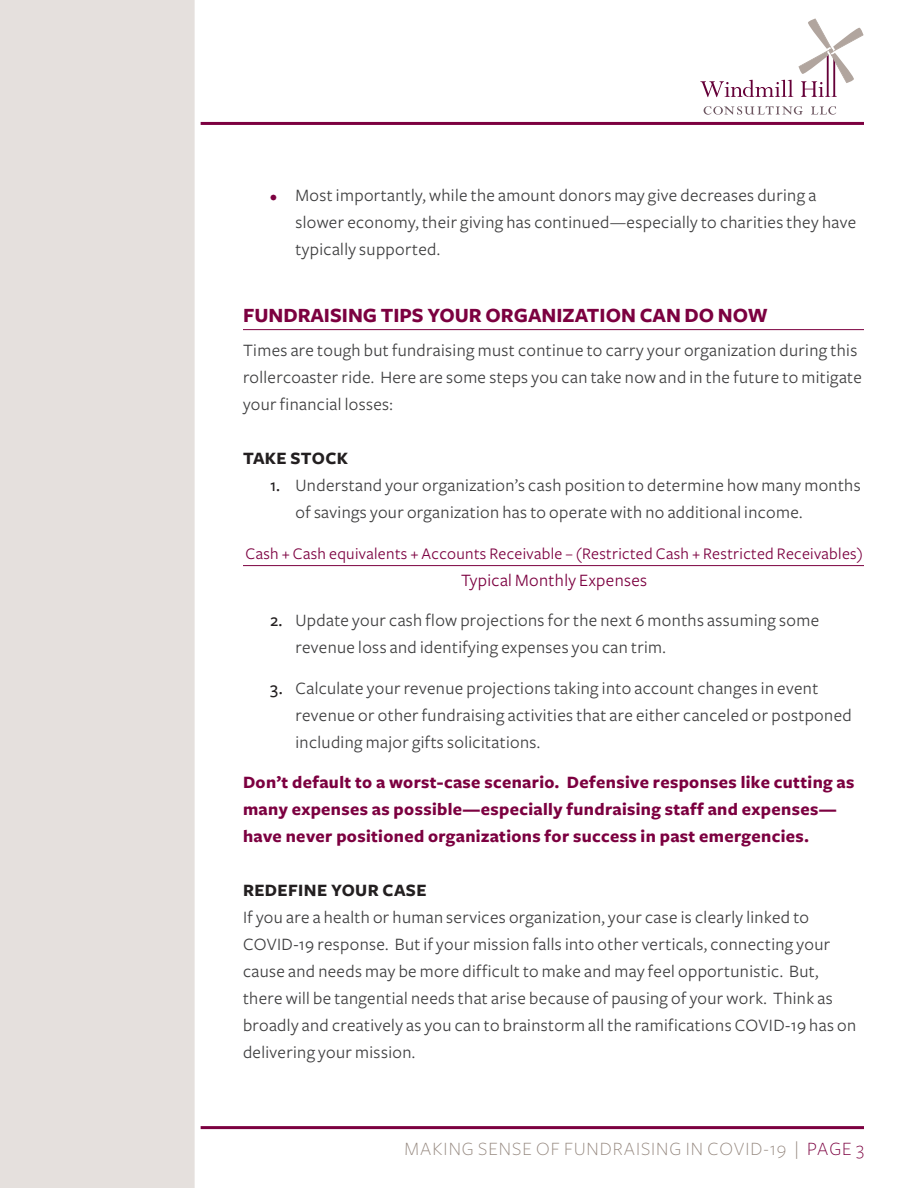
<style>
.page{position:relative;width:918px;height:1188px;background:#fff}
.page>*{position:absolute;margin:0;border:0;box-sizing:border-box;transform-origin:0 0}
.t1{font:700 21px "Freight Sans";color:#7c0040}
.t2{font:300 19.5px "Freight Sans";letter-spacing:.05em;color:#968980}
.Bullet{font:18px/27px "Freight Sans";letter-spacing:.02em;color:#3e3e3f}
.t3{font:700 18px/27px "Freight Sans";letter-spacing:.02em;color:#7c0040}
.Header_2{font:700 18px "Freight Sans";letter-spacing:.02em;color:#231f20}
.Bullet-2{font:18px "Freight Sans";letter-spacing:.02em;color:#7c0040}
.Bullet-3{font:16.8px "Freight Sans";letter-spacing:.02em;color:#7c0040}
.s1{font-size:15px;color:#7c0040}
.s2{font-weight:500;color:#231f20}
.s3{color:#7c0040}
</style>
<div class="page">
<hr style="left:54px;top:1126px;width:810px;height:3px;background:#7c0040">
<hr style="left:54px;top:122px;width:810px;height:3px;background:#7c0040">
<div style="left:0;top:0;width:201px;height:1188px;background:#e5e0dd"></div>
<svg style="left:700px;top:80px;width:93px;height:17px"></svg>
<svg style="left:704px;top:106px;width:99px;height:9px"></svg>
<svg style="left:811px;top:106px;width:25px;height:9px"></svg>
<svg style="left:799px;top:19px;width:65px;height:78px"></svg>
<hr style="left:243px;top:329px;width:621px;height:1px;background:#7c0040">
<hr style="left:243px;top:565px;width:621px;height:1px;background:#7c0040">
<p class="Bullet" style="left:296px;top:182px;width:562px;text-indent:-26px"><span class="s1">•</span> Most importantly, while the amount donors may give decreases during a slower economy, their giving has continued—especially to charities they have typically supported.</p>
<p class="t1" style="left:243px;top:304px;width:526px">FUNDRAISING TIPS YOUR ORGANIZATION CAN DO NOW</p>
<p class="Bullet" style="left:243px;top:337px;width:620px">Times are tough but fundraising must continue to carry your organization during this rollercoaster ride. Here are some steps you can take now and in the future to mitigate your financial losses:</p>
<p class="Header_2" style="left:243px;top:449px;width:107px">TAKE STOCK</p>
<p class="Bullet" style="left:296px;top:472px;width:567px;text-indent:-26px"><span class="s2">1.</span> Understand your organization’s cash position to determine how many months of savings your organization has to operate with no additional income.</p>
<p class="Bullet-3" style="left:246px;top:544px;width:619px">Cash + Cash equivalents + Accounts Receivable – (Restricted Cash + Restricted Receivables)</p>
<p class="Bullet-2" style="left:461px;top:570px;width:187px">Typical Monthly Expenses</p>
<p class="Bullet" style="left:296px;top:607px;width:525px;text-indent:-26px"><span class="s2">2.</span> Update your cash flow projections for the next 6 months assuming some revenue loss and identifying expenses you can trim.</p>
<p class="Bullet" style="left:296px;top:675px;width:558px;text-indent:-26px"><span class="s2">3.</span> Calculate your revenue projections taking into account changes in event revenue or other fundraising activities that are either canceled or postponed including major gifts solicitations.</p>
<p class="t3" style="left:243px;top:770px;width:613px">Don’t default to a worst-case scenario. Defensive responses like cutting as many expenses as possible—especially fundraising staff and expenses— have never positioned organizations for success in past emergencies.</p>
<p class="Header_2" style="left:243px;top:881px;width:185px">REDEFINE YOUR CASE</p>
<p class="Bullet" style="left:243px;top:904px;width:615px">If you are a health or human services organization, your case is clearly linked to COVID-19 response. But if your mission falls into other verticals, connecting your cause and needs may be more difficult to make and may feel opportunistic. But, there will be tangential needs that arise because of pausing of your work. Think as broadly and creatively as you can to brainstorm all the ramifications COVID-19 has on delivering your mission.</p>
<p class="t2" style="left:405px;top:1138px;width:461px">MAKING SENSE OF FUNDRAISING IN COVID-19 | <span class="s3">PAGE 3</span></p>
</div>
